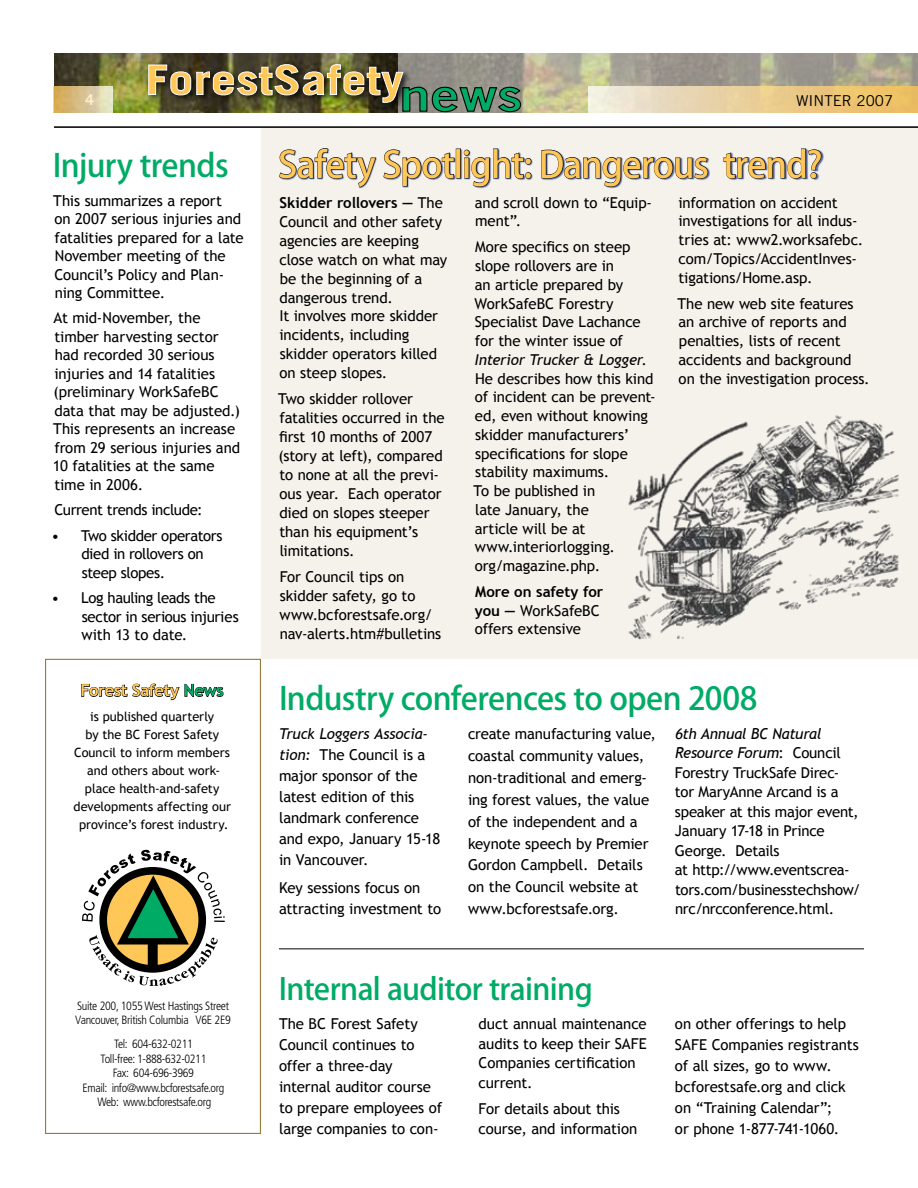
<style>
.page{position:relative;width:918px;height:1188px;background:#fff}
.page>*{position:absolute;margin:0;border:0;box-sizing:border-box;transform-origin:0 0}
.t1{font:500 36px "Koz Go Pro";letter-spacing:-.03em;color:#ffc658}
.t2{font:500 31.5px "Koz Go Pro";letter-spacing:-.02em;color:#00ab66}
.t3{font:500 30px "Koz Go Pro";letter-spacing:-.02em;color:#00ab66}
.t4{font:700 16.5px "Trebuchet MS";letter-spacing:-.015em;color:#ffc658}
.t5{font:15px/18.8px "Trebuchet MS";letter-spacing:-.01em;color:#000}
.t6{font:15px "Trade Gothic";color:#000}
.t7{font:700 15px "Trade Gothic";color:#fff}
.t8{font:12.75px/18px "Trebuchet MS";color:#000;text-align:center}
.t9{font:300 condensed 12px/14.4px "Frutiger";letter-spacing:-.03em;color:#000}
.s1{color:#00ab66}
.s2{font-size:13.5px}
.s3{font-weight:700}
.s4{font-style:italic}
</style>
<div class="page">
<div style="left:261px;top:127px;width:657px;height:532px;background:#f5f2ec"></div>
<svg style="left:279px;top:148px;width:98px;height:40px"></svg>
<svg style="left:383px;top:149px;width:72px;height:38px"></svg>
<div style="left:456px;top:149px;width:5px;height:29px;border:1px solid #000"></div>
<svg style="left:464px;top:148px;width:68px;height:39px"></svg>
<svg style="left:541px;top:149px;width:167px;height:38px"></svg>
<svg style="left:723px;top:148px;width:99px;height:31px"></svg>
<div style="left:45px;top:659px;width:216px;height:475px;border:1px solid #987c37"></div>
<svg style="left:82px;top:850px;width:143px;height:136px"></svg>
<svg style="left:81px;top:683px;width:143px;height:17px"></svg>
<img style="left:54px;top:54px;width:344px;height:59px">
<svg style="left:69px;top:68px;width:41px;height:18px"></svg>
<svg style="left:398px;top:53px;width:520px;height:60px;background:#aba691"></svg>
<hr style="left:54px;top:127px;width:864px;height:1px;background:#000">
<div style="left:144px;top:59px;width:276px;height:59px;background:#000;opacity:.95"></div>
<img style="left:148px;top:64px;width:374px;height:49px">
<div style="left:588px;top:87px;width:330px;height:26px;background:linear-gradient(to right,#ebe8df,#ecb958)"></div>
<div style="left:54px;top:86px;width:58px;height:27px;background:linear-gradient(to right,#d1a24e,#e2e4cc)"></div>
<hr style="left:279px;top:948px;width:585px;height:1px;background:#000">
<img style="left:628px;top:415px;width:271px;height:224px">
<p class="t7" style="left:85px;top:91px;width:10px">4</p>
<p class="t6" style="left:796px;top:92px;width:99px">WINTER 2007</p>
<h2 class="t2" style="left:53px;top:146px;width:177px">Injury trends</h2>
<h1 class="t1" style="left:278px;top:142px;width:546px">Safety Spotlight: Dangerous trend?</h1>
<p class="t5" style="left:53px;top:191px;width:192px">This summarizes a report<br>on 2007 serious injuries and fatalities prepared for a late<br>November meeting of the<br>Council’s Policy and Plan&shy;ning Committee.</p>
<p class="t5" style="left:53px;top:309px;width:189px">At mid-November, the timber harvesting sector had recorded 30 serious injuries and 14 fatalities (preliminary WorkSafeBC data that may be adjusted.)<br>This represents an increase from 29 serious injuries and<br>10 fatalities at the same time in 2006.</p>
<p class="t5" style="left:54px;top:501px;width:150px">Current trends include:</p>
<p class="t5" style="left:81px;top:526px;width:143px;text-indent:-30px">• Two skidder operators died in rollovers on steep slopes.</p>
<p class="t5" style="left:81px;top:589px;width:159px;text-indent:-30px">• Log hauling leads the sector in serious injuries with 13 to date.</p>
<p class="t4" style="left:80px;top:680px;width:145px">Forest Safety <span class="s1">News</span></p>
<p class="t8" style="left:73px;top:708px;width:159px">is published quarterly<br>by the BC Forest Safety<br>Council to inform members and others about work&shy;place health-and-safety developments affecting our province’s forest industry<span class="s2">.</span></p>
<p class="t9" style="left:75px;top:999px;width:157px">Suite 200, 1055 West Hastings Street<br>Vancouver, British Columbia V6E 2E9</p>
<p class="t9" style="left:83px;top:1037px;width:143px;text-align:center">Tel: 604-632-0211<br>Toll-free: 1-888-632-0211<br>Fax: 604-696-3969<br>Email: info@www.bcforestsafe.org<br>Web: www.bcforestsafe.org</p>
<p class="t5" style="left:279px;top:193px;width:169px"><span class="s3">Skidder rollovers —</span> The<br>Council and other safety agencies are keeping close watch on what may be the beginning of a dangerous trend.<br>It involves more skidder incidents, including skidder operators killed on steep slopes.</p>
<p class="t5" style="left:278px;top:390px;width:168px">Two skidder rollover fatalities occurred in the first 10 months of 2007 (story at left), compared to none at all the previ&shy;ous year. Each operator died on slopes steeper than his equipment’s limitations.</p>
<p class="t5" style="left:279px;top:567px;width:163px">For Council tips on skidder safety, go to www.bcforestsafe.org/ nav-alerts.htm#bulletins</p>
<p class="t5" style="left:475px;top:193px;width:179px">and scroll down to “Equip&shy;ment”.</p>
<p class="t5" style="left:474px;top:238px;width:184px">More specifics on steep slope rollovers are in<br>an article prepared by<br>WorkSafeBC Forestry<br>Specialist Dave Lachance for the winter issue of<br><span class="s4">Interior Trucker &amp; Logger</span>.<br>He describes how this kind of incident can be prevent&shy;ed, even without knowing skidder manufacturers’ specifications for slope stability maximums.<br>To be published in<br>late January, the<br>article will be at www.interiorlogging. org/magazine.php.</p>
<p class="t5" style="left:475px;top:582px;width:130px"><span class="s3">More on safety for you —</span> WorkSafeBC offers extensive</p>
<p class="t5" style="left:679px;top:193px;width:186px">information on accident investigations for all indus&shy;tries at: www2.worksafebc. com/Topics/AccidentI nves&shy;tigations/Home.asp.</p>
<p class="t5" style="left:677px;top:294px;width:194px">The new web site features an archive of reports and penalties, lists of recent accidents and background on the investigation process.</p>
<h2 class="t2" style="left:279px;top:678px;width:480px">Industry conferences to open 2008</h2>
<p class="t5" style="left:279px;top:723px;width:163px;line-height:21px"><span class="s4">Truck Loggers Associa&shy;tion:</span> The Council is a major sponsor of the latest edition of this landmark conference and expo, January 15-18 in Vancouver.</p>
<p class="t5" style="left:279px;top:878px;width:164px;line-height:21px">Key sessions focus on attracting investment to</p>
<p class="t5" style="left:468px;top:723px;width:189px;line-height:21.9px">create manufacturing value, coastal community values, non-traditional and emerg&shy;ing forest values, the value of the independent and a keynote speech by Premier<br>Gordon Campbell. Details on the Council website at www.bcforestsafe.org.</p>
<p class="t5" style="left:675px;top:724px;width:187px;line-height:19.5px"><span class="s4">6th Annual BC Natural<br>Resource Forum</span>: Council<br>Forestry TruckSafe Direc&shy;tor MaryAnne Arcand is a speaker at this major event,<br>January 17-18 in Prince<br>George. Details<br>at http://www.eventscrea&shy;tors.com/businesstechshow/ nrc/nrcconference.html.</p>
<h3 class="t3" style="left:279px;top:970px;width:315px">Internal auditor training</h3>
<p class="t5" style="left:479px;top:1014px;width:170px;line-height:19.5px">duct annual maintenance audits to keep their SAFE<br>Companies certification current.</p>
<p class="t5" style="left:479px;top:1100px;width:160px;line-height:19.5px">For details about this course, and information</p>
<p class="t5" style="left:279px;top:1014px;width:165px;line-height:21px">The BC Forest Safety<br>Council continues to offer a three-day internal auditor course to prepare employees of large companies to con-</p>
<p class="t5" style="left:675px;top:1014px;width:185px;line-height:21px">on other offerings to help<br>SAFE Companies registrants of all sizes, go to www. bcforestsafe.org and click on “Training Calendar”;<br>or phone 1-877-741-1060.</p>
</div>
